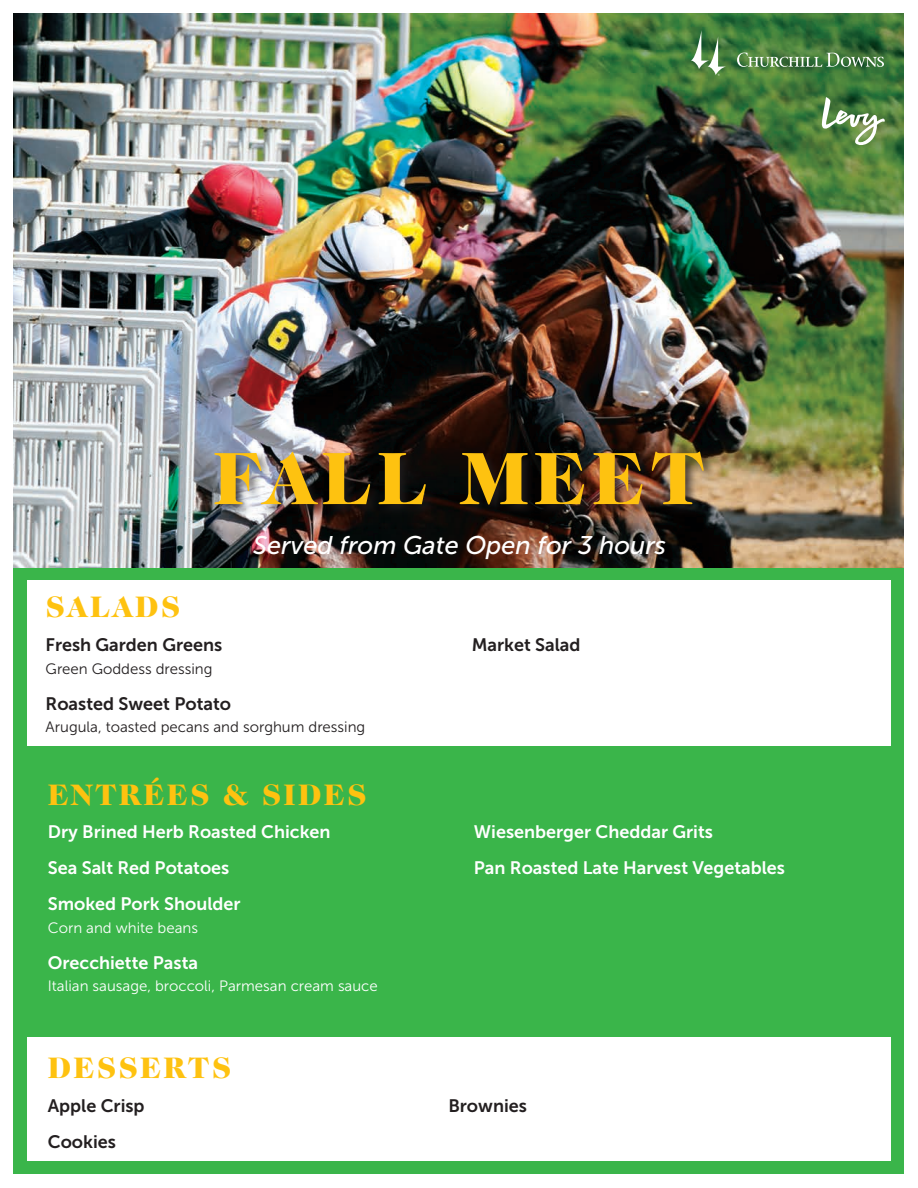
<style>
.page{position:relative;width:918px;height:1188px;background:#fff}
.page>*{position:absolute;margin:0;border:0;box-sizing:border-box;transform-origin:0 0}
.t1{font:900 75px "Caslon 224 Std";letter-spacing:.075em;color:#fec210}
.t2{font:900 30px "Caslon 224 Std";letter-spacing:.075em;color:#fec210}
.t3{font:italic 25.5px "Museo Sans 500";color:#fff}
.t4{font:18px/36px "Museo Sans 700";color:#fff}
.t5{font:18px/36px "Museo Sans 700";color:#231f20}
.t6{font:15px "Museo Sans 300";color:#231f20}
.t7{font:15px "Museo Sans 300";color:#fff}
</style>
<div class="page">
<img style="left:14px;top:14px;width:890px;height:554px">
<svg style="left:737px;top:53px;width:147px;height:14px;background:#6e9768"></svg>
<svg style="left:691px;top:30px;width:35px;height:46px"></svg>
<svg style="left:822px;top:97px;width:63px;height:48px"></svg>
<div style="left:14px;top:568px;width:890px;height:606px;background:#3ab54a"></div>
<div style="left:27px;top:580px;width:864px;height:166px;background:#fff"></div>
<div style="left:27px;top:1038px;width:864px;height:123px;background:#fff"></div>
<div style="left:212px;top:450px;width:504px;height:67px;background:#231f20;opacity:.75"></div>
<h1 class="t1" style="left:213px;top:435px;width:493px">FALL MEET</h1>
<h3 class="t3" style="left:253px;top:532px;width:415px">Served from Gate Open for 3 hours</h3>
<h2 class="t2" style="left:46px;top:590px;width:136px">SALADS</h2>
<p class="t5" style="left:46px;top:627px;width:178px">Fresh Garden Greens</p>
<p class="t6" style="left:46px;top:660px;width:168px">Green Goddess dressing</p>
<p class="t5" style="left:46px;top:685px;width:187px">Roasted Sweet Potato</p>
<p class="t6" style="left:46px;top:719px;width:321px">Arugula, toasted pecans and sorghum dressing</p>
<h2 class="t2" style="left:48px;top:777px;width:320px">ENTRÉES &amp; SIDES</h2>
<p class="t4" style="left:48px;top:814px;width:284px">Dry Brined Herb Roasted Chicken<br>Sea Salt Red Potatoes<br>Smoked Pork Shoulder</p>
<p class="t7" style="left:48px;top:920px;width:152px">Corn and white beans</p>
<p class="t4" style="left:48px;top:945px;width:152px">Orecchiette Pasta</p>
<p class="t7" style="left:48px;top:978px;width:332px">Italian sausage, broccoli, Parmesan cream sauce</p>
<p class="t5" style="left:472px;top:627px;width:110px">Market Salad</p>
<p class="t4" style="left:474px;top:814px;width:313px">Wiesenberger Cheddar Grits<br>Pan Roasted Late Harvest Vegetables</p>
<h2 class="t2" style="left:48px;top:1050px;width:185px">DESSERTS</h2>
<p class="t5" style="left:48px;top:1088px;width:98px">Apple Crisp<br>Cookies</p>
<p class="t5" style="left:448px;top:1088px;width:80px">Brownies</p>
</div>
